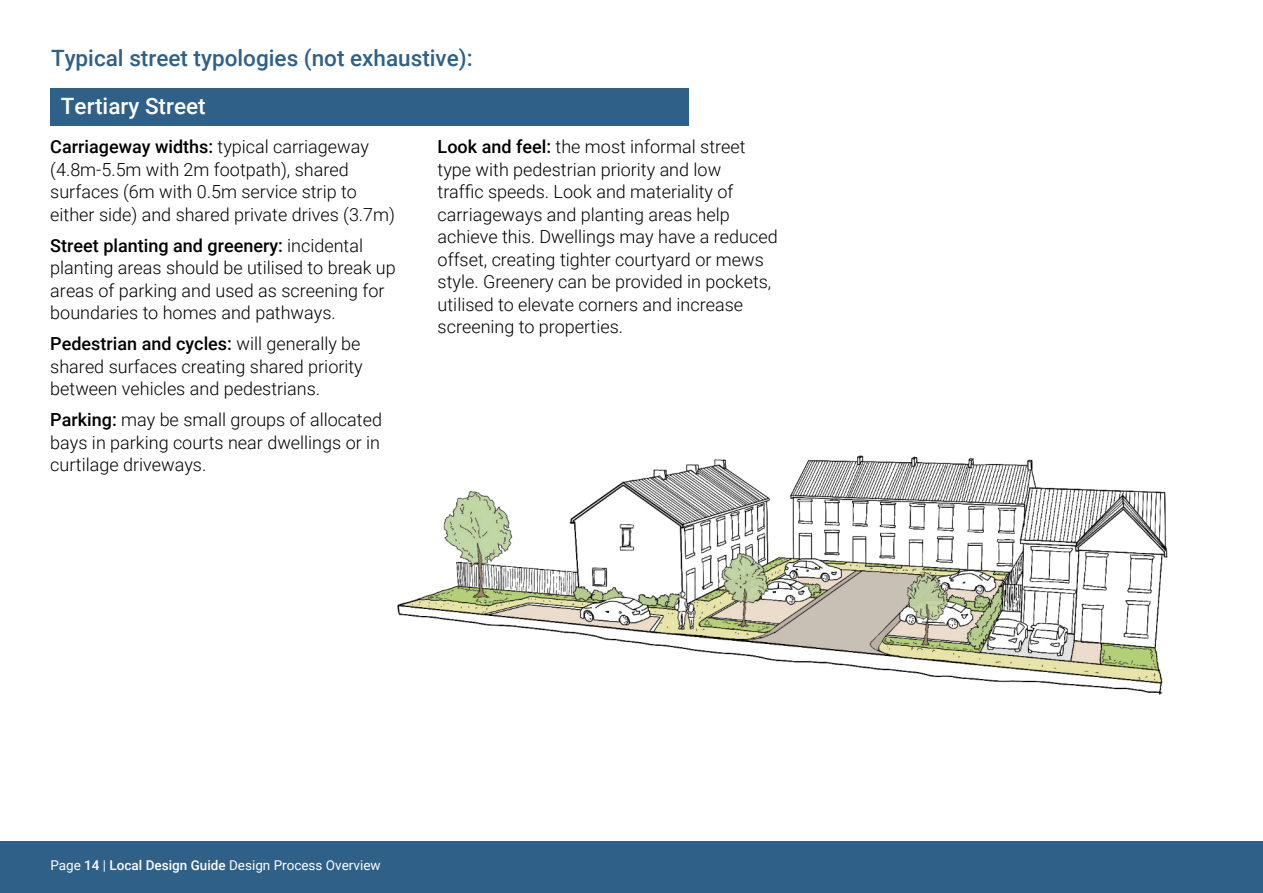
<style>
.page{position:relative;width:1263px;height:893px;background:#fff}
.page>*{position:absolute;margin:0;border:0;box-sizing:border-box;transform-origin:0 0}
.t1{font:500 22.5px "Roboto";color:#2e6088}
.t2{font:500 22.5px "Roboto";color:#fff}
.t3{font:300 18px/22.5px "Roboto";color:#000}
.t4{font:13.5px "Roboto";color:#fff}
.s1{font-weight:500}
</style>
<div class="page">
<div style="left:0;top:842px;width:1263px;height:51px;background:#2e6088"></div>
<div style="left:50px;top:88px;width:639px;height:38px;background:#2e6088"></div>
<img style="left:397px;top:455px;width:771px;height:240px">
<p class="t1" style="left:51px;top:42px;width:423px">Typical street typologies (not exhaustive):</p>
<p class="t2" style="left:61px;top:90px;width:146px">Tertiary Street</p>
<p class="t3" style="left:50px;top:135px;width:346px"><span class="s1">Carriageway widths:</span> typical carriageway (4.8m-5.5m with 2m footpath), shared surfaces (6m with 0.5m service strip to either side) and shared private drives (3.7m)</p>
<p class="t3" style="left:50px;top:234px;width:347px"><span class="s1">Street planting and greenery:</span> incidental planting areas should be utilised to break up areas of parking and used as screening for boundaries to homes and pathways.</p>
<p class="t3" style="left:50px;top:332px;width:314px"><span class="s1">Pedestrian and cycles:</span> will generally be shared surfaces creating shared priority between vehicles and pedestrians.</p>
<p class="t3" style="left:50px;top:408px;width:333px;text-align:justify"><span class="s1">Parking:</span> may be small groups of allocated bays in parking courts near dwellings or in curtilage driveways.</p>
<p class="t3" style="left:438px;top:135px;width:342px"><span class="s1">Look and feel:</span> the most informal street type with pedestrian priority and low<br>traffic speeds. Look and materiality of carriageways and planting areas help achieve this. Dwellings may have a reduced offset, creating tighter courtyard or mews style. Greenery can be provided in pockets, utilised to elevate corners and increase screening to properties.</p>
<p class="t4" style="left:50px;top:856px;width:332px">Page <span class="s1">14</span> | <span class="s1">Local Design Guide</span> Design Process Overview</p>
<p class="t4" style="left:84px;top:856px;width:290px"><span class="s1">2</span> | <span class="s1">Local Design Guide</span> Design Proces Overview</p>
</div>
